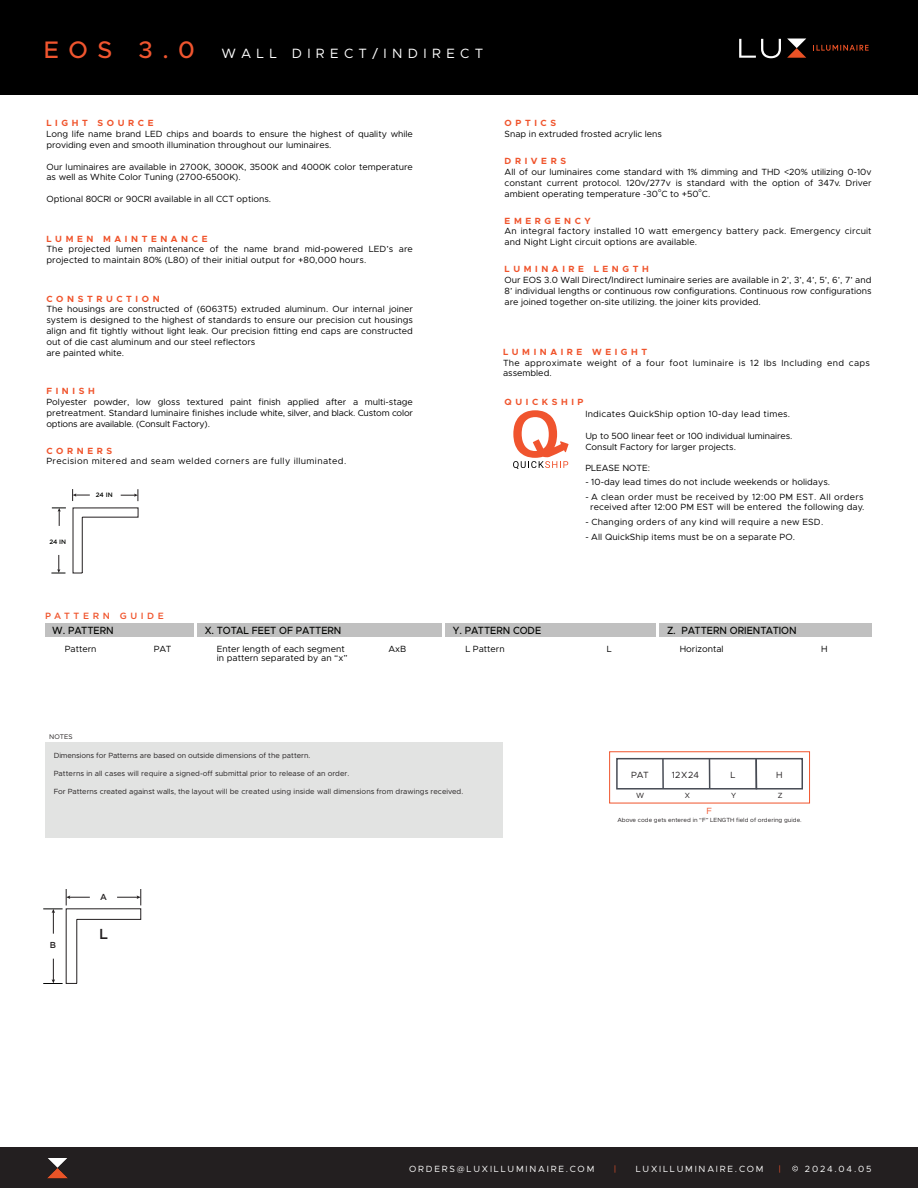
<style>
.page{position:relative;width:918px;height:1188px;background:#fff}
.page>*{position:absolute;margin:0;border:0;box-sizing:border-box;transform-origin:0 0}
.t1{font:500 14.4px "Gotham";color:#231f20}
.t2{font:13.5px "Metropolis";letter-spacing:.4em;color:#fff}
.t3{font:500 10.5px "Metropolis";color:#040503;scale:.93 1}
.t4{font:9px/10.8px "Metropolis";color:#000;text-align:justify}
.t5{font:9px/10.8px "Metropolis";letter-spacing:.02em;color:#000}
.t6{font:9px/10.8px "Metropolis";letter-spacing:.03em;color:#000}
.t7{font:700 9px "Metropolis";letter-spacing:.4em;color:#f0542c}
.t8{font:9px "Metropolis";letter-spacing:.04em;color:#000}
.t9{font:9px "Metropolis";letter-spacing:.2em;color:#fff}
.t10{font:9px "Metropolis";letter-spacing:.025em;color:#000}
.t11{font:500 9px "Gotham";letter-spacing:.4em;color:#f0542c}
.t12{font:9px "Metropolis";color:#231f20}
.t13{font:9px "Metropolis";color:#f0542c}
.t14{font:500 8.7px "Gotham";color:#231f20}
.t15{font:7.5px "Metropolis";color:#231f20}
.t16{font:6.75px "Metropolis";color:#231f20}
.t17{font:500 6.3px "Gotham";letter-spacing:-.01em;color:#040503}
.t18{font:6px "Metropolis";color:#231f20}
.t19{font:5.25px "Metropolis";color:#000}
.s1{font-weight:500;font-size:24px;color:#f0552f}
</style>
<div class="page">
<div style="left:0;top:0;width:918px;height:95px;background:#000"></div>
<svg style="left:813px;top:45px;width:56px;height:6px"></svg>
<svg style="left:739px;top:39px;width:42px;height:19px"></svg>
<svg style="left:787px;top:39px;width:19px;height:19px"></svg>
<div style="left:0;top:1148px;width:918px;height:40px;background:#231f20"></div>
<svg style="left:792px;top:1166px;width:6px;height:5px"></svg>
<img style="left:47px;top:1158px;width:21px;height:20px">
<svg style="left:513px;top:410px;width:56px;height:59px"></svg>
<div style="left:659px;top:623px;width:213px;height:14px;background:#c0c0c0"></div>
<div style="left:45px;top:623px;width:149px;height:14px;background:#c0c0c0"></div>
<div style="left:198px;top:623px;width:244px;height:14px;background:#c0c0c0"></div>
<div style="left:446px;top:623px;width:210px;height:14px;background:#c0c0c0"></div>
<div style="left:46px;top:742px;width:457px;height:96px;background:#e2e3e2"></div>
<div style="left:616px;top:758px;width:187px;height:32px;border:2px solid #474b54"></div>
<hr style="left:662px;top:758px;width:2px;height:31px;background:#474b54">
<hr style="left:709px;top:759px;width:1px;height:30px;background:#474b54">
<hr style="left:755px;top:758px;width:2px;height:31px;background:#474b54">
<div style="left:609px;top:751px;width:201px;height:52px;border:1px solid #f0542c"></div>
<svg style="left:43px;top:889px;width:99px;height:95px"></svg>
<svg style="left:72px;top:507px;width:67px;height:67px"></svg>
<svg style="left:52px;top:508px;width:14px;height:18px"></svg>
<svg style="left:51px;top:555px;width:14px;height:19px"></svg>
<svg style="left:121px;top:489px;width:18px;height:12px"></svg>
<svg style="left:72px;top:489px;width:18px;height:12px"></svg>
<h2 class="t2" style="left:44px;top:45px;width:441px"><span class="s1">EOS 3.0</span> WALL DIRECT/INDIRECT</h2>
<p class="t7" style="left:46px;top:118px;width:108px">LIGHT SOURCE</p>
<p class="t4" style="left:46px;top:129px;width:368px">Long life name brand LED chips and boards to ensure the highest of quality while providing even and smooth illumination throughout our luminaires.</p>
<p class="t4" style="left:46px;top:161px;width:368px">Our luminaires are available in 2700K, 3000K, 3500K and 4000K color temperature as well as White Color Tuning (2700-6500K).</p>
<p class="t4" style="left:46px;top:194px;width:226px">Optional 80CRI or 90CRI available in all CCT options.</p>
<p class="t7" style="left:46px;top:233px;width:163px">LUMEN MAINTENANCE</p>
<p class="t4" style="left:46px;top:244px;width:368px">The projected lumen maintenance of the name brand mid-powered LED’s are projected to maintain 80% (L80) of their initial output for +80,000 hours.</p>
<p class="t7" style="left:46px;top:293px;width:115px">CONSTRUCTION</p>
<p class="t4" style="left:46px;top:304px;width:368px">The housings are constructed of (6063T5) extruded aluminum. Our internal joiner system is designed to the highest of standards to ensure our precision cut housings align and fit tightly without light leak. Our precision fitting end caps are constructed out of die cast aluminum and our steel reflectors</p>
<p class="t4" style="left:46px;top:347px;width:79px">are painted white.</p>
<p class="t7" style="left:46px;top:385px;width:50px">FINISH</p>
<p class="t4" style="left:46px;top:396px;width:368px">Polyester powder, low gloss textured paint finish applied after a multi-stage pretreatment. Standard luminaire finishes include white, silver, and black. Custom color options are available. (Consult Factory).</p>
<p class="t7" style="left:46px;top:445px;width:67px">CORNERS</p>
<p class="t8" style="left:46px;top:456px;width:301px">Precision mitered and seam welded corners are fully illuminated.</p>
<p class="t17" style="left:96px;top:490px;width:18px">24 IN</p>
<p class="t17" style="left:49px;top:537px;width:18px">24 IN</p>
<p class="t7" style="left:505px;top:118px;width:53px">OPTICS</p>
<p class="t4" style="left:505px;top:129px;width:159px">Snap in extruded frosted acrylic lens</p>
<p class="t7" style="left:505px;top:155px;width:63px">DRIVERS</p>
<p class="t4" style="left:505px;top:166px;width:368px">All of our luminaires come standard with 1% dimming and THD &lt;20% utilizing 0-10v constant current protocol. 120v/277v is standard with the option of 347v. Driver ambient operating temperature -30 C to +50 C.</p>
<p class="t19" style="left:658px;top:187px;width:5px">o</p>
<p class="t19" style="left:699px;top:187px;width:5px">o</p>
<p class="t7" style="left:505px;top:215px;width:88px">EMERGENCY</p>
<p class="t5" style="left:505px;top:226px;width:368px">An integral factory installed 10 watt emergency battery pack. Emergency circuit and Night Light circuit options are available.</p>
<p class="t7" style="left:505px;top:263px;width:146px">LUMINAIRE LENGTH</p>
<p class="t4" style="left:505px;top:274px;width:368px">Our EOS 3.0 Wall Direct/Indirect luminaire series are available in 2’, 3’, 4’, 5’, 6’, 7’ and 8’ individual lengths or continuous row configurations. Continuous row configurations are joined together on-site utilizing. the joiner kits provided.</p>
<p class="t7" style="left:503px;top:346px;width:146px">LUMINAIRE WEIGHT</p>
<p class="t6" style="left:503px;top:357px;width:368px">The approximate weight of a four foot luminaire is 12 lbs Including end caps assembled.</p>
<p class="t7" style="left:505px;top:397px;width:80px">QUICKSHIP</p>
<p class="t10" style="left:585px;top:409px;width:206px">Indicates QuickShip option 10-day lead times.</p>
<p class="t4" style="left:585px;top:430px;width:208px">Up to 500 linear feet or 100 individual luminaires.</p>
<p class="t4" style="left:585px;top:441px;width:152px">Consult Factory for larger projects.</p>
<p class="t4" style="left:585px;top:463px;width:66px">PLEASE NOTE:</p>
<p class="t4" style="left:585px;top:476px;width:246px">- 10-day lead times do not include weekends or holidays.</p>
<p class="t6" style="left:585px;top:491px;width:280px">- A clean order must be received by 12:00 PM EST. All orders</p>
<p class="t4" style="left:590px;top:502px;width:276px">received after 12:00 PM EST will be entered the following day.</p>
<p class="t5" style="left:585px;top:517px;width:239px">- Changing orders of any kind will require a new ESD.</p>
<p class="t4" style="left:585px;top:532px;width:211px">- All QuickShip items must be on a separate PO.</p>
<p class="t11" style="left:45px;top:610px;width:120px">PATTERN GUIDE</p>
<p class="t3" style="left:52px;top:624px;width:68px">W. PATTERN</p>
<p class="t3" style="left:205px;top:623px;width:149px">X. TOTAL FEET OF PATTERN</p>
<p class="t3" style="left:453px;top:624px;width:97px">Y. PATTERN CODE</p>
<p class="t3" style="left:667px;top:624px;width:141px">Z. PATTERN ORIENTATION</p>
<p class="t4" style="left:65px;top:643px;width:33px">Pattern</p>
<p class="t4" style="left:217px;top:643px;width:129px">Enter length of each segment</p>
<p class="t4" style="left:217px;top:653px;width:132px">in pattern separated by an “x”</p>
<p class="t4" style="left:154px;top:643px;width:19px">PAT</p>
<p class="t4" style="left:388px;top:643px;width:19px">AxB</p>
<p class="t4" style="left:465px;top:644px;width:41px">L Pattern</p>
<p class="t4" style="left:607px;top:644px;width:6px">L</p>
<p class="t4" style="left:680px;top:643px;width:45px">Horizontal</p>
<p class="t4" style="left:821px;top:643px;width:8px">H</p>
<p class="t16" style="left:49px;top:733px;width:25px">NOTES</p>
<p class="t15" style="left:54px;top:751px;width:258px">Dimensions for Patterns are based on outside dimensions of the pattern.</p>
<p class="t15" style="left:54px;top:769px;width:297px">Patterns in all cases will require a signed-off submittal prior to release of an order.</p>
<p class="t15" style="left:54px;top:787px;width:411px">For Patterns created against walls, the layout will be created using inside wall dimensions from drawings received.</p>
<p class="t14" style="left:100px;top:891px;width:8px">A</p>
<p class="t14" style="left:50px;top:939px;width:8px">B</p>
<p class="t1" style="left:99px;top:924px;width:10px">L</p>
<p class="t12" style="left:631px;top:769px;width:19px">PAT</p>
<p class="t12" style="left:672px;top:769px;width:29px">12 X 24</p>
<p class="t12" style="left:730px;top:769px;width:6px">L</p>
<p class="t12" style="left:776px;top:769px;width:8px">H</p>
<p class="t15" style="left:636px;top:791px;width:10px">W</p>
<p class="t15" style="left:685px;top:791px;width:7px">X</p>
<p class="t15" style="left:731px;top:791px;width:7px">Y</p>
<p class="t15" style="left:778px;top:791px;width:6px">Z</p>
<p class="t13" style="left:706px;top:805px;width:7px">F</p>
<p class="t18" style="left:617px;top:816px;width:186px">Above code gets entered in “F” LENGTH field of ordering guide.</p>
<p class="t9" style="left:409px;top:1163px;width:187px">ORDERS@LUXILLUMINAIRE.COM</p>
<p class="t13" style="left:614px;top:1163px;width:4px">|</p>
<p class="t9" style="left:636px;top:1163px;width:129px">LUXILLUMINAIRE.COM</p>
<p class="t13" style="left:779px;top:1163px;width:4px">|</p>
<p class="t9" style="left:805px;top:1163px;width:68px">2024.04.05</p>
</div>
